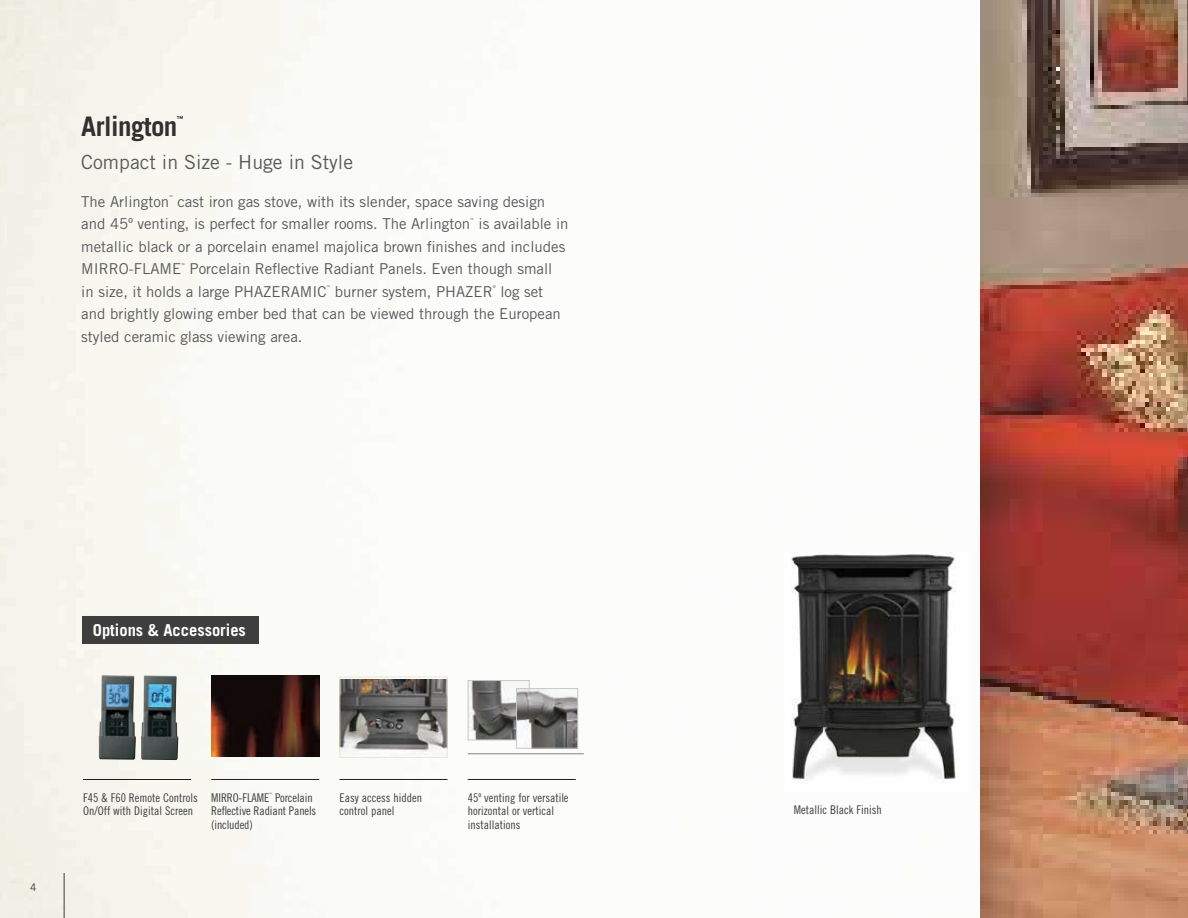
<style>
.page{position:relative;width:1188px;height:918px;background:#fff}
.page>*{position:absolute;margin:0;border:0;box-sizing:border-box;transform-origin:0 0}
.t1{font:700 27px "Trade Gothic LT Std";letter-spacing:-.02em;color:#312f30}
.t2{font:19.5px "Trade Gothic LT Std";color:#57585a}
.t3{font:700 16.5px "Trade Gothic LT Std";color:#fff}
.t4{font:15px/22.5px "Trade Gothic LT Std";color:#57585a}
.t5{font:12px/13.5px "Trade Gothic LT Std Cn 18";color:#3e3e3f}
.t6{font:10.5px "Trade Gothic LT Std";color:#3e3e3f}
.t7{font:700 6.75px "Trade Gothic LT Std";color:#312f30}
.t8{font:3.75px "Trade Gothic LT Std";color:#57585a}
.t9{font:3px "Trade Gothic LT Std Cn 18";color:#3e3e3f}
</style>
<div class="page">
<img style="left:0;top:0;width:953px;height:918px">
<img style="left:980px;top:0;width:208px;height:918px">
<img style="left:785px;top:553px;width:171px;height:241px">
<div style="left:82px;top:617px;width:177px;height:27px;background:#3e3e3f"></div>
<img style="left:99px;top:675px;width:37px;height:85px">
<img style="left:141px;top:675px;width:37px;height:85px">
<img style="left:211px;top:676px;width:108px;height:81px">
<img style="left:342px;top:680px;width:104px;height:76px">
<div style="left:340px;top:677px;width:108px;height:81px;border:1px solid #e7e6d3"></div>
<img style="left:470px;top:682px;width:58px;height:56px">
<div style="left:468px;top:680px;width:62px;height:60px;border:1px solid #c7c8ca"></div>
<img style="left:518px;top:690px;width:58px;height:57px">
<div style="left:516px;top:688px;width:62px;height:61px;border:1px solid #c7c8ca"></div>
<hr style="left:468px;top:753px;width:116px;height:1px;background:#808285">
<hr style="left:83px;top:779px;width:108px;height:1px;background:#231f20">
<hr style="left:211px;top:779px;width:108px;height:1px;background:#231f20">
<hr style="left:340px;top:779px;width:108px;height:1px;background:#231f20">
<hr style="left:468px;top:779px;width:108px;height:1px;background:#231f20">
<h1 class="t1" style="left:81px;top:110px;width:98px">Arlington</h1>
<p class="t7" style="left:177px;top:114px;width:8px">™</p>
<h2 class="t2" style="left:81px;top:150px;width:273px">Compact in Size - Huge in Style</h2>
<p class="t4" style="left:81px;top:190px;width:89px">The Arlington</p>
<p class="t8" style="left:169px;top:195px;width:5px">™</p>
<p class="t4" style="left:81px;top:190px;width:466px;text-indent:96px">cast iron gas stove, with its slender, space saving design and 45º venting, is perfect for smaller rooms. The Arlington</p>
<p class="t8" style="left:470px;top:217px;width:5px">™</p>
<p class="t4" style="left:81px;top:212px;width:489px;text-indent:397px">is available in metallic black or a porcelain enamel majolica brown finishes and includes<br>MIRRO-FLAME</p>
<p class="t8" style="left:181px;top:262px;width:5px">™</p>
<p class="t4" style="left:81px;top:257px;width:473px;text-indent:108px">Porcelain Reflective Radiant Panels. Even though small in size, it holds a large PHAZERAMIC</p>
<p class="t8" style="left:327px;top:285px;width:5px">™</p>
<p class="t4" style="left:335px;top:280px;width:159px">burner system, PHAZER</p>
<p class="t8" style="left:493px;top:285px;width:4px">®</p>
<p class="t4" style="left:81px;top:280px;width:481px;text-indent:419px">log set and brightly glowing ember bed that can be viewed through the European styled ceramic glass viewing area.</p>
<p class="t3" style="left:93px;top:620px;width:155px">Options &amp; Accessories</p>
<p class="t6" style="left:30px;top:880px;width:8px">4</p>
<p class="t5" style="left:83px;top:790px;width:116px">F45 &amp; F60 Remote Controls<br>On/Off with Digital Screen</p>
<p class="t5" style="left:211px;top:790px;width:60px">MIRRO-FLAME</p>
<p class="t9" style="left:269px;top:792px;width:4px">™</p>
<p class="t5" style="left:211px;top:790px;width:107px;text-indent:64px">Porcelain<br>Reflective Radiant Panels (included)</p>
<p class="t5" style="left:340px;top:790px;width:84px">Easy access hidden control panel</p>
<p class="t5" style="left:468px;top:790px;width:102px">45º venting for versatile horizontal or vertical installations</p>
<p class="t5" style="left:794px;top:803px;width:89px">Metallic Black Finish</p>
</div>
